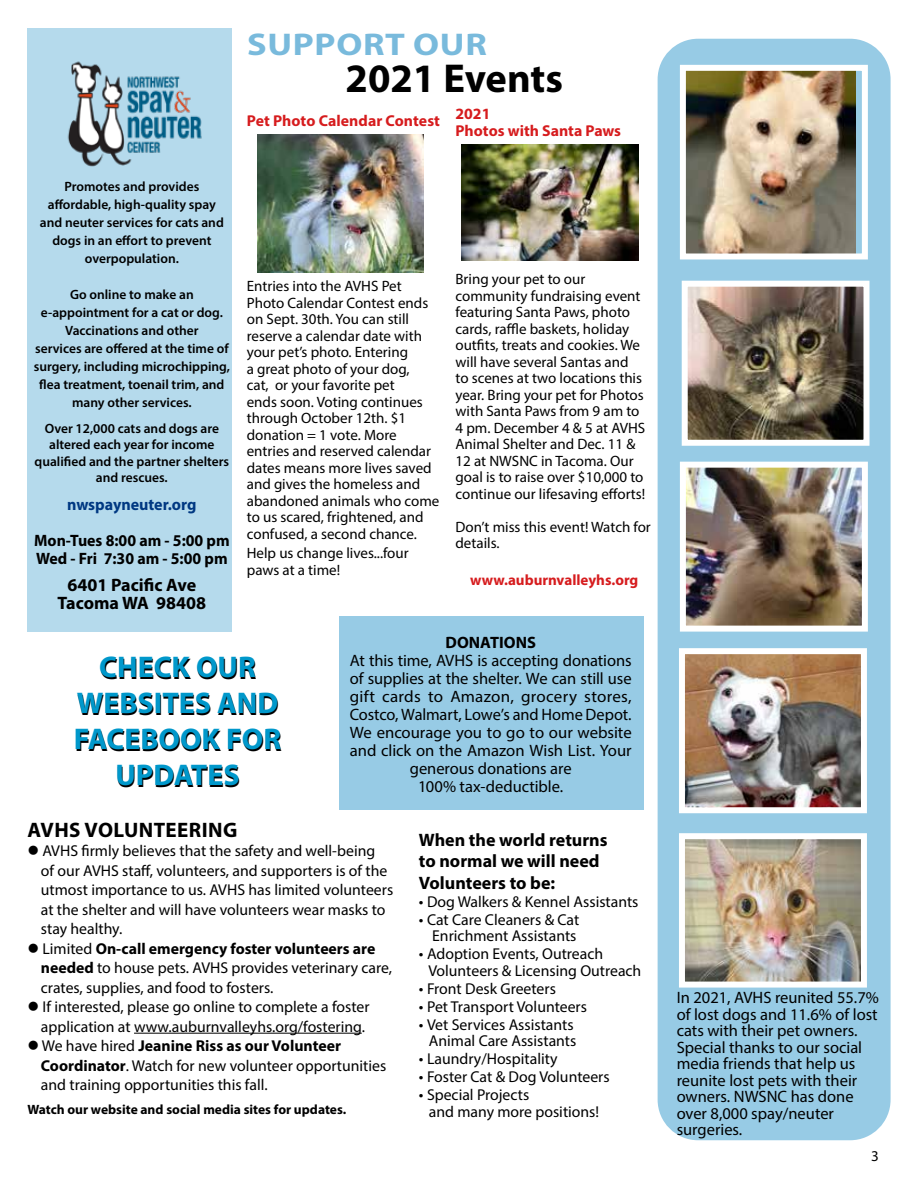
<style>
.page{position:relative;width:918px;height:1188px;background:#fff}
.page>*{position:absolute;margin:0;border:0;box-sizing:border-box;transform-origin:0 0}
.t1{font:700 40.5px "Myriad Pro";color:#000}
.t2{font:700 31.5px "Myriad Pro";letter-spacing:.02em;color:#79badc;scale:1.15 1}
.t3{font:700 30px/36px "Myriad Pro";color:#0098cb;text-align:center}
.t4{font:700 21px "Myriad Pro";letter-spacing:.02em;color:#000}
.t5{font:700 18px/21.6px "Myriad Pro";color:#000}
.t6{font:16.5px/16.5px "Myriad Pro";color:#000}
.t7{font:700 16.5px/18px "Myriad Pro";color:#000;scale:.96 1}
.t8{font:700 16.5px "Myriad Pro";color:#003882}
.t9{font:700 16.5px "Myriad Pro";color:#000}
.t10{font:15.75px/19.5px "Myriad Pro";color:#000}
.t11{font:700 15.75px/16.5px "Myriad Pro";color:#d61c1e}
.t12{font:15px/16.5px "Myriad Pro";color:#000}
.t13{font:700 15px "Myriad Pro";color:#d61c1e}
.t14{font:600 13.5px/18px "Myriad Pro";color:#000;text-align:center}
.t15{font:700 13.5px "Myriad Pro";color:#000}
.s1{font-weight:700}
.s2{font-size:16.5px}
</style>
<div class="page">
<div style="left:339px;top:616px;width:305px;height:194px;background:#97cbe5"></div>
<div style="left:658px;top:39px;width:233px;height:1101px;background:#97cbe5;border-radius:40px"></div>
<img style="left:687px;top:72px;width:169px;height:180px">
<div style="left:680px;top:65px;width:188px;height:194px;border:6px solid #fff"></div>
<img style="left:687px;top:469px;width:174px;height:156px">
<div style="left:680px;top:462px;width:188px;height:170px;border:6px solid #fff"></div>
<img style="left:686px;top:655px;width:174px;height:151px">
<div style="left:679px;top:648px;width:188px;height:165px;border:6px solid #fff"></div>
<img style="left:686px;top:840px;width:174px;height:141px">
<div style="left:679px;top:833px;width:188px;height:155px;border:6px solid #fff"></div>
<img style="left:689px;top:288px;width:174px;height:151px">
<div style="left:682px;top:281px;width:188px;height:165px;border:6px solid #fff"></div>
<hr style="left:134px;top:1033px;width:228px;height:1px;background:#000">
<div style="left:27px;top:28px;width:205px;height:604px;background:#b5daec"></div>
<img style="left:67px;top:61px;width:135px;height:106px">
<img style="left:461px;top:145px;width:177px;height:115px">
<img style="left:258px;top:135px;width:166px;height:137px">
<h2 class="t2" style="left:247px;top:24px;width:210px">SUPPORT OUR</h2>
<h1 class="t1" style="left:346px;top:52px;width:219px">2021 Events</h1>
<p class="t11" style="left:247px;top:112px;width:195px">Pet Photo Calendar Contest</p>
<p class="t11" style="left:455px;top:105px;width:167px">2021<br>Photos with Santa Paws</p>
<p class="t14" style="left:40px;top:177px;width:185px">Promotes and provides affordable, high-quality spay and neuter services for cats and dogs in an effort to prevent overpopulation.</p>
<p class="t14" style="left:34px;top:285px;width:198px">Go online to make an e-appointment for a cat or dog.<br>Vaccinations and other<br>services are offered at the time of surgery, including microchipping, flea treatment, toenail trim, and many other services.</p>
<p class="t14" style="left:35px;top:420px;width:196px;line-height:16.2px">Over 12,000 cats and dogs are altered each year for income qualified and the partner shelters and rescues.</p>
<p class="t8" style="left:67px;top:494px;width:131px">nwspayneuter.org</p>
<p class="t7" style="left:34px;top:531px;width:205px">Mon-Tues 8:00 am - 5:00 pm<br>Wed - Fri 7:30 am - 5:00 pm</p>
<p class="t5" style="left:58px;top:576px;width:150px;line-height:18px;text-align:center">6401 Pacific Ave<br>Tacoma WA 98408</p>
<p class="t12" style="left:247px;top:277px;width:194px">Entries into the AVHS Pet<br>Photo Calendar Contest ends on Sept. 30th. You can still reserve a calendar date with your pet’s photo. Entering<br>a great photo of your dog,<br>cat, or your favorite pet<br>ends soon. Voting continues through October 12th. $1 donation = 1 vote. More entries and reserved calendar dates means more lives saved and gives the homeless and abandoned animals who come to us scared, frightened, and confused, a second chance.</p>
<p class="t12" style="left:247px;top:544px;width:163px">Help us change lives...four paws at a time!</p>
<p class="t12" style="left:455px;top:271px;width:191px">Bring your pet to our community fundraising event featuring Santa Paws, photo cards, raffle baskets, holiday outfits, treats and cookies. We will have several Santas and to scenes at two locations this year. Bring your pet for Photos with Santa Paws from 9 am to<br>4 pm. December 4 &amp; 5 at AVHS<br>Animal Shelter and Dec. 11 &amp;<br>12 at NWSNC in Tacoma. Our goal is to raise over $10,000 to continue our lifesaving efforts!</p>
<p class="t12" style="left:455px;top:518px;width:197px">Don’t miss this event! Watch for details.</p>
<p class="t13" style="left:470px;top:570px;width:170px">www.auburnvalleyhs.org</p>
<h3 class="t3" style="left:74px;top:648px;width:209px">CHECK OUR<br>WEBSITES AND<br>FACEBOOK FOR<br>UPDATES</h3>
<p class="t9" style="left:445px;top:632px;width:92px">DONATIONS</p>
<p class="t6" style="left:350px;top:651px;width:283px;line-height:18px;text-align:center">At this time, AVHS is accepting donations of supplies at the shelter. We can still use gift cards to Amazon, grocery stores, Costco, Walmart, Lowe’s and Home Depot.<br>We encourage you to go to our website and click on the Amazon Wish List. Your generous donations are<br>100% tax-deductible.</p>
<h3 class="t4" style="left:28px;top:816px;width:211px">AVHS VOLUNTEERING</h3>
<p class="t10" style="left:41px;top:841px;width:354px;text-indent:-13px">● AVHS firmly believes that the safety and well-being<br>of our AVHS staff, volunteers, and supporters is of the utmost importance to us. AVHS has limited volunteers at the shelter and will have volunteers wear masks to stay healthy.</p>
<p class="t10" style="left:41px;top:938px;width:353px;text-indent:-13px">● Limited <span class="s1">On-call emergency foster volunteers are needed</span> to house pets. AVHS provides veterinary care, crates, supplies, and food to fosters.</p>
<p class="t10" style="left:27px;top:997px;width:344px;text-align:center">● If interested, please go online to complete a foster application at www.auburnvalleyhs.org/fostering.</p>
<p class="t10" style="left:41px;top:1036px;width:347px;text-indent:-13px">● We have hired <span class="s1">Jeanine Riss as our Volunteer<br>Coordinator</span>. Watch for new volunteer opportunities and training opportunities this fall.</p>
<p class="t15" style="left:27px;top:1101px;width:320px">Watch our website and social media sites for updates.</p>
<p class="t5" style="left:419px;top:828px;width:190px">When the world returns to normal we will need<br>Volunteers to be:</p>
<p class="t10" style="left:419px;top:892px;width:221px"><span class="s2">•</span> Dog Walkers &amp; Kennel Assistants</p>
<p class="t10" style="left:419px;top:911px;width:162px;line-height:16.5px;text-align:right"><span class="s2">•</span> Cat Care Cleaners &amp; Cat<br>Enrichment Assistants</p>
<p class="t10" style="left:428px;top:946px;width:215px;line-height:16.5px;text-indent:-9px"><span class="s2">•</span> Adoption Events, Outreach<br>Volunteers &amp; Licensing Outreach</p>
<p class="t10" style="left:419px;top:979px;width:139px"><span class="s2">•</span> Front Desk Greeters</p>
<p class="t10" style="left:419px;top:997px;width:170px"><span class="s2">•</span> Pet Transport Volunteers</p>
<p class="t10" style="left:419px;top:1016px;width:159px;line-height:16.5px;text-align:right"><span class="s2">•</span> Vet Services Assistants<br>Animal Care Assistants</p>
<p class="t10" style="left:419px;top:1049px;width:140px"><span class="s2">•</span> Laundry/Hospitality</p>
<p class="t10" style="left:419px;top:1067px;width:192px"><span class="s2">•</span> Foster Cat &amp; Dog Volunteers</p>
<p class="t10" style="left:429px;top:1087px;width:172px;line-height:16.5px;text-indent:-10px"><span class="s2">•</span> Special Projects<br>and many more positions!</p>
<p class="t6" style="left:677px;top:989px;width:204px">In 2021, AVHS reunited 55.7% of lost dogs and 11.6% of lost cats with their pet owners.<br>Special thanks to our social media friends that help us reunite lost pets with their owners. NWSNC has done over 8,000 spay/neuter surgeries.</p>
<p class="t12" style="left:871px;top:1147px;width:9px">3</p>
</div>
